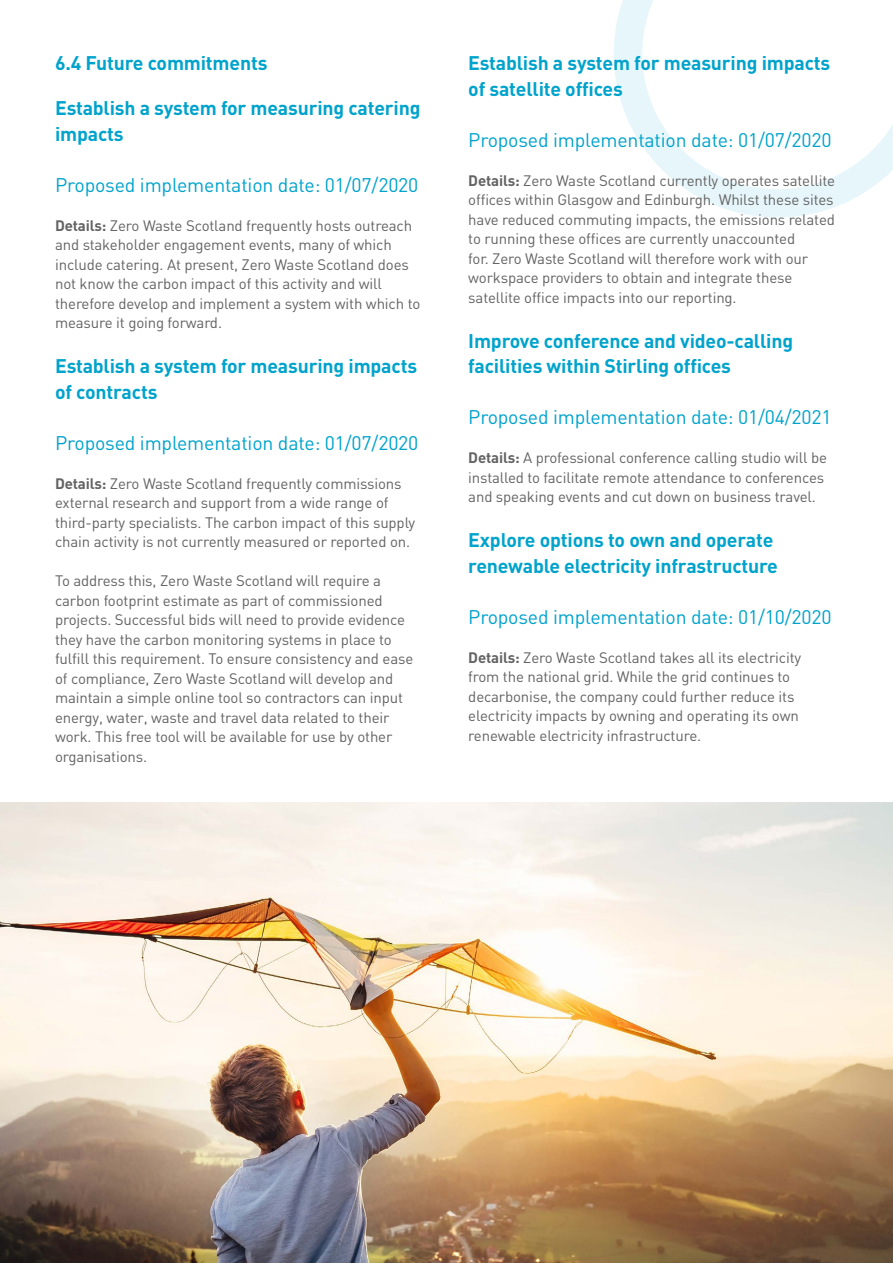
<style>
.page{position:relative;width:893px;height:1263px;background:#fff}
.page>*{position:absolute;margin:0;border:0;box-sizing:border-box;transform-origin:0 0}
.t1{font:700 19.5px/25.5px "DIN";letter-spacing:-.01em;color:#00a3cc}
.t2{font:19.5px "DIN";letter-spacing:-.01em;color:#00a3cc}
.t3{font:15px/19.5px "DIN";letter-spacing:-.01em;color:#646363}
.s1{font-weight:700}
</style>
<div class="page">
<svg style="left:614px;top:0;width:279px;height:217px"></svg>
<img style="left:0;top:802px;width:893px;height:461px">
<h1 class="t1" style="left:55px;top:49px;width:214px">6.4 Future commitments</h1>
<h1 class="t1" style="left:55px;top:94px;width:367px">Establish a system for measuring catering impacts</h1>
<h1 class="t2" style="left:55px;top:172px;width:365px">Proposed implementation date: 01/07/2020</h1>
<p class="t3" style="left:55px;top:215px;width:367px"><span class="s1">Details:</span> Zero Waste Scotland frequently hosts outreach and stakeholder engagement events, many of which include catering. At present, Zero Waste Scotland does not know the carbon impact of this activity and will therefore develop and implement a system with which to measure it going forward.</p>
<h1 class="t1" style="left:55px;top:352px;width:363px">Establish a system for measuring impacts of contracts</h1>
<h1 class="t2" style="left:55px;top:430px;width:365px">Proposed implementation date: 01/07/2020</h1>
<p class="t3" style="left:55px;top:473px;width:362px"><span class="s1">Details:</span> Zero Waste Scotland frequently commissions external research and support from a wide range of third-party specialists. The carbon impact of this supply chain activity is not currently measured or reported on.</p>
<p class="t3" style="left:55px;top:571px;width:360px">To address this, Zero Waste Scotland will require a carbon footprint estimate as part of commissioned projects. Successful bids will need to provide evidence they have the carbon monitoring systems in place to fulfill this requirement. To ensure consistency and ease of compliance, Zero Waste Scotland will develop and maintain a simple online tool so contractors can input energy, water, waste and travel data related to their work. This free tool will be available for use by other organisations.</p>
<h1 class="t1" style="left:468px;top:49px;width:363px">Establish a system for measuring impacts of satellite offices</h1>
<h1 class="t2" style="left:468px;top:127px;width:365px">Proposed implementation date: 01/07/2020</h1>
<p class="t3" style="left:468px;top:170px;width:368px"><span class="s1">Details:</span> Zero Waste Scotland currently operates satellite offices within Glasgow and Edinburgh. Whilst these sites have reduced commuting impacts, the emissions related to running these offices are currently unaccounted<br>for. Zero Waste Scotland will therefore work with our workspace providers to obtain and integrate these satellite office impacts into our reporting.</p>
<h1 class="t1" style="left:468px;top:327px;width:326px">Improve conference and video-calling facilities within Stirling offices</h1>
<h1 class="t2" style="left:468px;top:405px;width:365px">Proposed implementation date: 01/04/2021</h1>
<p class="t3" style="left:468px;top:448px;width:360px"><span class="s1">Details:</span> A professional conference calling studio will be installed to facilitate remote attendance to conferences and speaking events and cut down on business travel.</p>
<h1 class="t1" style="left:468px;top:526px;width:311px">Explore options to own and operate renewable electricity infrastructure</h1>
<h1 class="t2" style="left:468px;top:604px;width:365px">Proposed implementation date: 01/10/2020</h1>
<p class="t3" style="left:468px;top:647px;width:334px"><span class="s1">Details:</span> Zero Waste Scotland takes all its electricity from the national grid. While the grid continues to decarbonise, the company could further reduce its electricity impacts by owning and operating its own renewable electricity infrastructure.</p>
</div>
